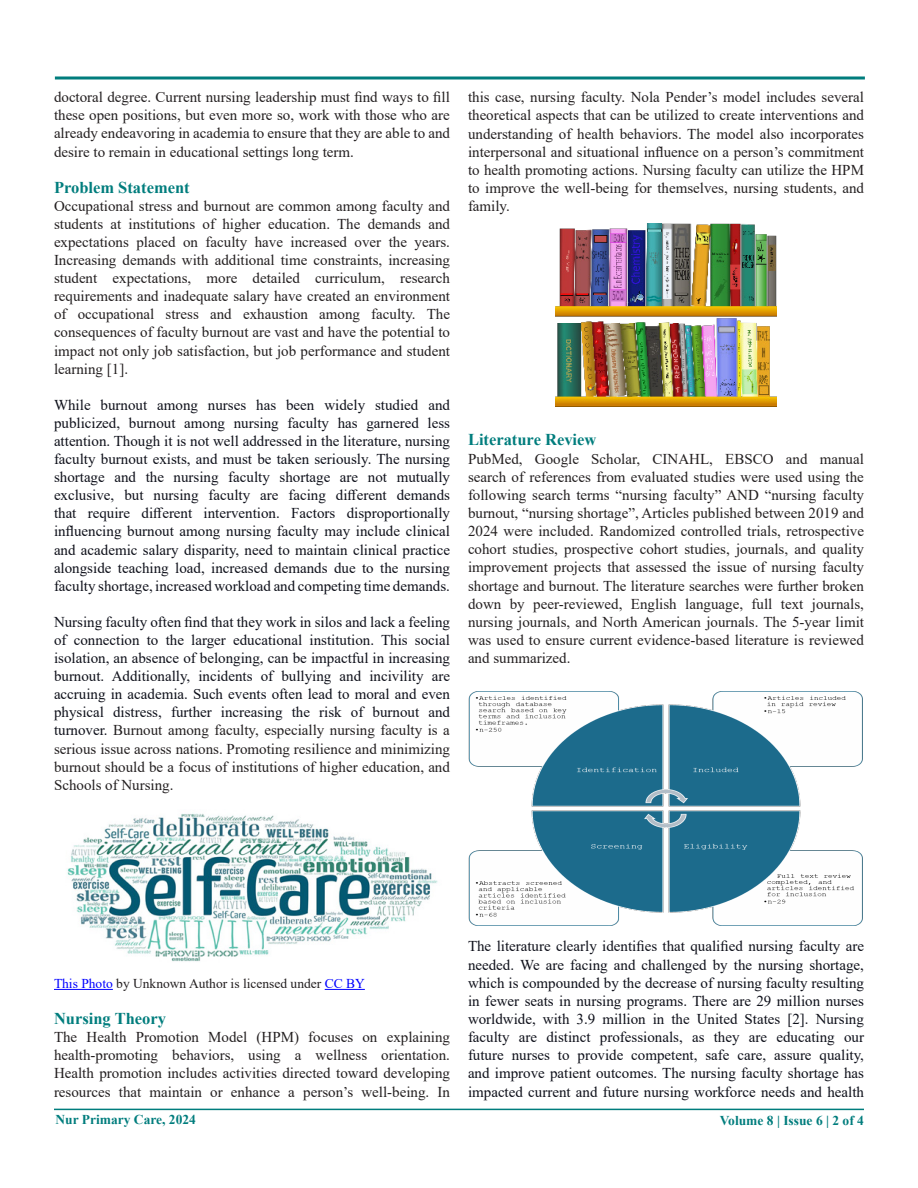
<style>
.page{position:relative;width:918px;height:1188px;background:#fff}
.page>*{position:absolute;margin:0;border:0;box-sizing:border-box;transform-origin:0 0}
.t1{font:700 16.5px "Times New Roman";color:#007d7d}
.t2{font:15px/18.1px "Times New Roman";color:#231f20;text-align:justify}
.t3{font:15px/18.1px "Times New Roman";color:#0e101a;text-align:justify}
.t4{font:13.5px "Times New Roman";color:#231f20}
.t5{font:700 13.5px "Times New Roman";color:#007d7d}
.s1{color:#231f20}
.s2{color:#00f}
</style>
<div class="page">
<hr style="left:54px;top:1109px;width:810px;height:1px;background:#007d7d">
<svg style="left:54px;top:76px;width:811px;height:4px;background:#3f9d9d"></svg>
<hr style="left:54px;top:989px;width:59px;height:1px;background:#00f">
<hr style="left:325px;top:989px;width:40px;height:1px;background:#00f">
<img style="left:555px;top:224px;width:222px;height:182px">
<img style="left:67px;top:813px;width:371px;height:149px">
<img style="left:468px;top:691px;width:395px;height:234px">
<p class="t2" style="left:54px;top:88px;width:398px">doctoral degree. Current nursing leadership must find ways to fill these open positions, but even more so, work with those who are already endeavoring in academia to ensure that they are able to and desire to remain in educational settings long term.</p>
<p class="t1" style="left:54px;top:175px;width:137px">Problem Statement</p>
<p class="t2" style="left:54px;top:196px;width:398px">Occupational stress and burnout are common among faculty and students at institutions of higher education. The demands and expectations placed on faculty have increased over the years.<br>Increasing demands with additional time constraints, increasing student expectations, more detailed curriculum, research requirements and inadequate salary have created an environment of occupational stress and exhaustion among faculty. The consequences of faculty burnout are vast and have the potential to impact not only job satisfaction, but job performance and student learning [1].</p>
<p class="t3" style="left:54px;top:395px;width:398px">While burnout among nurses has been widely studied and publicized, burnout among nursing faculty has garnered less attention. Though it is not well addressed in the literature, nursing faculty burnout exists, and must be taken seriously. The nursing shortage and the nursing faculty shortage are not mutually exclusive, but nursing faculty are facing different demands that require different intervention. Factors disproportionally influencing burnout among nursing faculty may include clinical and academic salary disparity, need to maintain clinical practice alongside teaching load, increased demands due to the nursing faculty shortage, increased workload and competing time demands.</p>
<p class="t3" style="left:54px;top:612px;width:398px">Nursing faculty often find that they work in silos and lack a feeling of connection to the larger educational institution. This social isolation, an absence of belonging, can be impactful in increasing burnout. Additionally, incidents of bullying and incivility are accruing in academia. Such events often lead to moral and even physical distress, further increasing the risk of burnout and turnover. <span class="s1">Burnout among faculty, especially nursing faculty is a serious issue across nations. Promoting resilience and minimizing burnout should be a focus of institutions of higher education, and Schools of Nursing.</span></p>
<p class="t2" style="left:468px;top:88px;width:398px">this case, nursing faculty. Nola Pender’s model includes several theoretical aspects that can be utilized to create interventions and understanding of health behaviors. The model also incorporates interpersonal and situational influence on a person’s commitment to health promoting actions. Nursing faculty can utilize the HPM to improve the well-being for themselves, nursing students, and family.</p>
<p class="t1" style="left:468px;top:428px;width:130px">Literature Review</p>
<p class="t2" style="left:468px;top:449px;width:398px">PubMed, Google Scholar, CINAHL, EBSCO and manual search of references from evaluated studies were used using the following search terms “nursing faculty” AND “nursing faculty burnout, “nursing shortage”, Articles published between 2019 and 2024 were included. Randomized controlled trials, retrospective cohort studies, prospective cohort studies, journals, and quality improvement projects that assessed the issue of nursing faculty shortage and burnout. The literature searches were further broken down by peer-reviewed, English language, full text journals, nursing journals, and North American journals. The 5-year limit was used to ensure current evidence-based literature is reviewed and summarized.</p>
<p class="t4" style="left:54px;top:974px;width:312px"><span class="s2">This Photo</span> by Unknown Author is licensed under <span class="s2">CC BY</span></p>
<p class="t1" style="left:54px;top:1007px;width:114px">Nursing Theory</p>
<p class="t2" style="left:54px;top:1028px;width:398px">The Health Promotion Model (HPM) focuses on explaining health-promoting behaviors, using a wellness orientation.<br>Health promotion includes activities directed toward developing resources that maintain or enhance a person’s well-being. In</p>
<p class="t3" style="left:468px;top:937px;width:398px">The literature clearly identifies that qualified nursing faculty are needed. We are facing and challenged by the nursing shortage, which is compounded by the decrease of nursing faculty resulting in fewer seats in nursing programs. There are 29 million nurses worldwide, with 3.9 million in the United States [2]. Nursing faculty are distinct professionals, as they are educating our future nurses to provide competent, safe care, assure quality, and improve patient outcomes. The nursing faculty shortage has impacted current and future nursing workforce needs and health</p>
<p class="t5" style="left:55px;top:1110px;width:142px">Nur Primary Care, 2024</p>
<p class="t5" style="left:720px;top:1111px;width:146px">Volume 8 | Issue 6 | 2 of 4</p>
</div>
